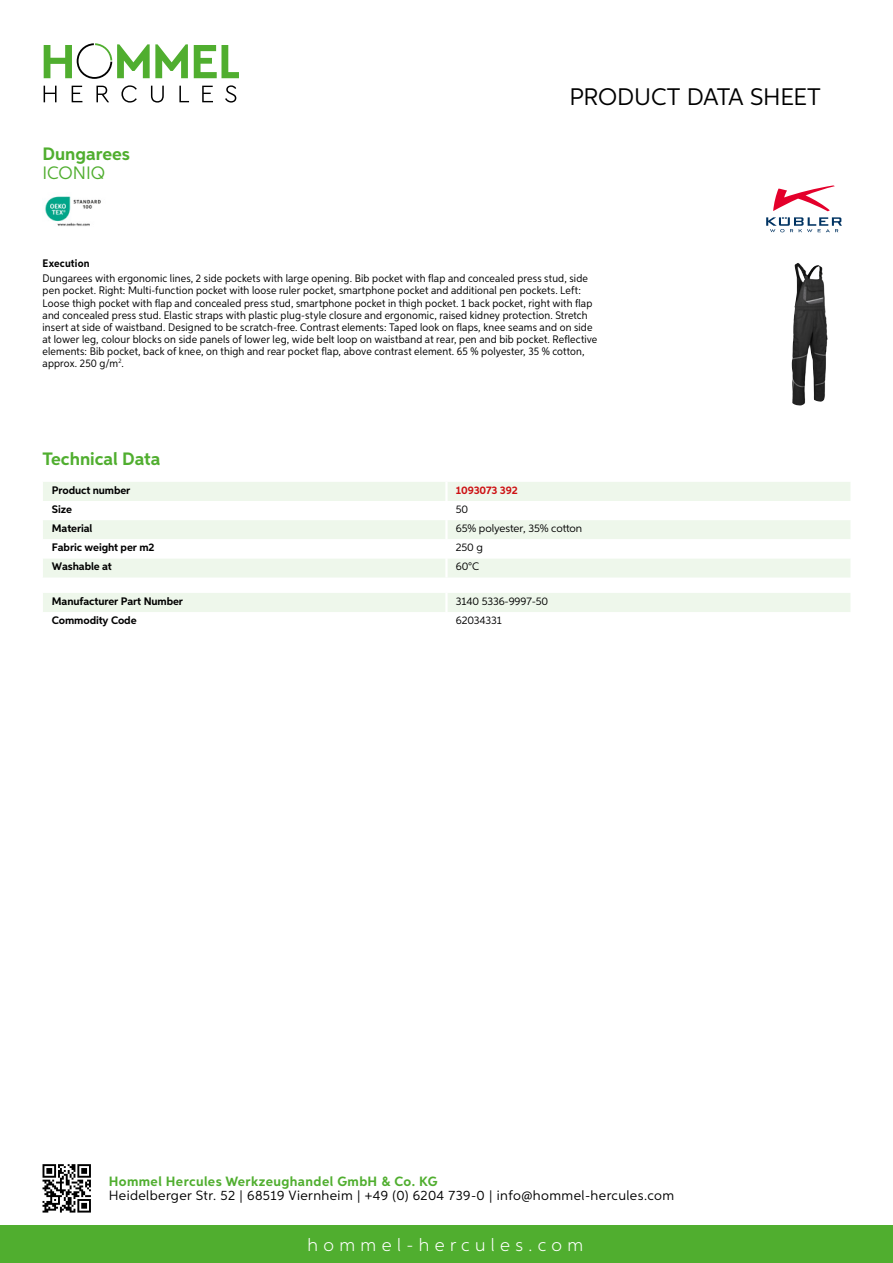
<style>
.page{position:relative;width:893px;height:1263px;background:#fff}
.page>*{position:absolute;margin:0;border:0;box-sizing:border-box;transform-origin:0 0}
.t1{font:24px "Aspira";letter-spacing:-.01em;color:#000}
.t2{font:700 18px "Aspira";color:#50ae2f}
.t3{font:300 18px "Aspira";letter-spacing:.3em;color:#fff}
.t4{font:18px "Aspira";color:#50ae2f}
.t5{font:13.5px "Aspira";letter-spacing:.03em;color:#000}
.t6{font:700 13.5px "Aspira";letter-spacing:.03em;color:#50ae2f}
.t7{font:10.95px/12px "Aspira Nar";letter-spacing:.015em;color:#000}
.t8{font:700 10.95px "Aspira";letter-spacing:-.01em;color:#000}
.t9{font:10.95px "Aspira";letter-spacing:-.01em;color:#000}
.t10{font:700 10.95px "Aspira";letter-spacing:-.01em;color:#cd1013}
.t11{font:700 10.95px "Aspira Nar";letter-spacing:.015em;color:#000}
</style>
<div class="page">
<div style="left:0;top:1226px;width:893px;height:37px;background:#50ae2f"></div>
<svg style="left:43px;top:1164px;width:48px;height:48px"></svg>
<svg style="left:194px;top:45px;width:45px;height:33px"></svg>
<svg style="left:44px;top:43px;width:144px;height:36px"></svg>
<svg style="left:44px;top:86px;width:13px;height:16px"></svg>
<svg style="left:72px;top:86px;width:10px;height:16px"></svg>
<svg style="left:96px;top:86px;width:13px;height:16px"></svg>
<svg style="left:121px;top:85px;width:16px;height:18px"></svg>
<svg style="left:151px;top:86px;width:13px;height:17px"></svg>
<svg style="left:179px;top:86px;width:10px;height:16px"></svg>
<svg style="left:202px;top:86px;width:11px;height:16px"></svg>
<svg style="left:225px;top:85px;width:11px;height:18px"></svg>
<div style="left:43px;top:482px;width:807px;height:95px;background:#eef7eb"></div>
<svg style="left:43px;top:501px;width:807px;height:57px"></svg>
<hr style="left:445px;top:482px;width:3px;height:19px;background:#fff">
<hr style="left:445px;top:501px;width:3px;height:19px;background:#fff">
<hr style="left:445px;top:520px;width:3px;height:19px;background:#fff">
<hr style="left:445px;top:539px;width:3px;height:19px;background:#fff">
<hr style="left:445px;top:558px;width:3px;height:19px;background:#fff">
<div style="left:43px;top:593px;width:807px;height:19px;background:#eef7eb"></div>
<img style="left:45px;top:196px;width:56px;height:30px">
<img style="left:792px;top:263px;width:19px;height:142px">
<svg style="left:773px;top:185px;width:62px;height:26px"></svg>
<svg style="left:766px;top:217px;width:76px;height:15px"></svg>
<h2 class="t2" style="left:43px;top:142px;width:89px">Dungarees</h2>
<h2 class="t4" style="left:43px;top:162px;width:64px">ICONIQ</h2>
<h1 class="t1" style="left:569px;top:82px;width:253px">Product data sh eet</h1>
<p class="t11" style="left:43px;top:257px;width:49px">Execution</p>
<p class="t7" style="left:43px;top:273px;width:556px">Dungarees with ergonomic lines, 2 side pockets with large opening. Bib pocket with flap and concealed press stud, side pen pocket. Right: Multi-function pocket with loose ruler pocket, smartphone pocket and additional pen pockets. Left:<br>Loose thigh pocket with flap and concealed press stud, smartphone pocket in thigh pocket. 1 back pocket, right with flap and concealed press stud. Elastic straps with plastic plug-style closure and ergonomic, raised kidney protection. Stretch insert at side of waistband. Designed to be scratch-free. Contrast elements: Taped look on flaps, knee seams and on side at lower leg, colour blocks on side panels of lower leg, wide belt loop on waistband at rear, pen and bib pocket. Reflective elements: Bib pocket, back of knee, on thigh and rear pocket flap, above contrast element. 65 % polyester, 35 % cotton, approx. 250 g/m<sup>2</sup>.</p>
<h2 class="t2" style="left:43px;top:448px;width:120px">Technical Data</h2>
<p class="t8" style="left:52px;top:483px;width:80px">Product number</p>
<p class="t10" style="left:456px;top:483px;width:63px">1093073 392</p>
<p class="t8" style="left:52px;top:502px;width:22px">Size</p>
<p class="t9" style="left:456px;top:502px;width:14px">50</p>
<p class="t8" style="left:52px;top:521px;width:42px">Material</p>
<p class="t9" style="left:456px;top:522px;width:128px">65% polyester, 35% cotton</p>
<p class="t8" style="left:52px;top:541px;width:104px">Fabric weight per m2</p>
<p class="t9" style="left:456px;top:541px;width:29px">250 g</p>
<p class="t8" style="left:52px;top:560px;width:62px">Washable at</p>
<p class="t9" style="left:456px;top:560px;width:24px">60°C</p>
<p class="t8" style="left:52px;top:594px;width:133px">Manufacturer Part Number</p>
<p class="t9" style="left:456px;top:594px;width:94px">3140 5336-9997-50</p>
<p class="t8" style="left:52px;top:613px;width:86px">Commodity Code</p>
<p class="t9" style="left:456px;top:613px;width:48px">62034331</p>
<p class="t6" style="left:109px;top:1172px;width:330px">Hommel Hercules Werkzeughandel GmbH &amp; Co. KG</p>
<p class="t5" style="left:109px;top:1187px;width:567px">Heidelberger Str. 52 | 68519 Viernheim | +49 (0) 6204 739-0 | info@hommel-hercules.com</p>
<h2 class="t3" style="left:307px;top:1234px;width:277px">hommel-hercules.com</h2>
</div>
